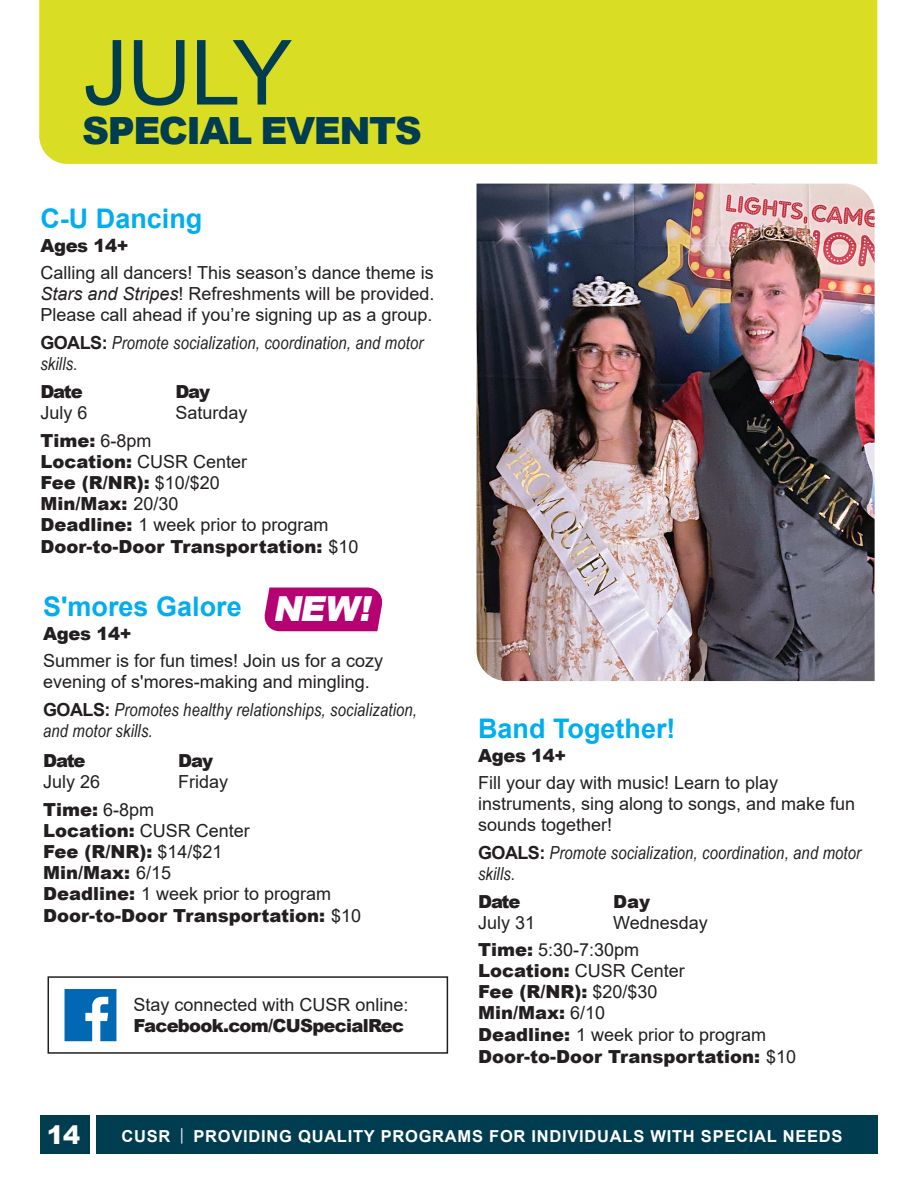
<style>
.page{position:relative;width:918px;height:1188px;background:#fff}
.page>*{position:absolute;margin:0;border:0;box-sizing:border-box;transform-origin:0 0}
.t1{font:90px "Arial";color:#013d51}
.t2{font:900 37.5px "Arial";letter-spacing:-.04em;color:#013d51}
.Program_Title{font:italic 900 34.5px "Arial";color:#fff}
.Program_Description{font:700 27px "Arial";color:#00aeef}
.Program_Description-2{font:900 25.5px "Arial";color:#fff}
.Program_Description-3{font:18px/21px "Arial";color:#231f20}
.Program_Description-4{font:900 18px/21.3px "Arial";color:#231f20}
.Program_Description-5{font:italic 18px/21px "Arial Narrow";letter-spacing:.01em;color:#231f20}
.Program_Description-6{font:700 16.5px "Arial";letter-spacing:.045em;color:#fff}
.s1{font-style:italic}
.s2{font-family:"Arial";font-weight:700;font-style:normal}
.s3{font-weight:400}
.s4{font-weight:900}
.s5{font-family:"Arial Narrow";font-weight:400}
</style>
<div class="page">
<div style="left:264px;top:588px;width:119px;height:43px;background:#b60172"></div>
<div style="left:96px;top:1115px;width:782px;height:39px;background:#013d51"></div>
<div style="left:40px;top:1115px;width:50px;height:39px;background:#013d51"></div>
<div style="left:39px;top:0;width:838px;height:164px;background:#d9dd23"></div>
<img style="left:477px;top:184px;width:398px;height:497px">
<svg style="left:65px;top:989px;width:51px;height:52px"></svg>
<div style="left:48px;top:976px;width:400px;height:78px;border:2px solid #231f20"></div>
<p class="t1" style="left:83px;top:11px;width:211px">JULY</p>
<p class="t2" style="left:82px;top:103px;width:341px">SPECIAL EVENTS</p>
<p class="Program_Description" style="left:40px;top:200px;width:163px">C-U Dancing</p>
<p class="Program_Description-4" style="left:40px;top:235px;width:90px">Ages 14+</p>
<p class="Program_Description-3" style="left:40px;top:263px;width:396px;text-align:justify">Calling all dancers! This season’s dance theme is <span class="s1">Stars and Stripes</span>! Refreshments will be provided.<br>Please call ahead if you’re signing up as a group.</p>
<p class="Program_Description-5" style="left:40px;top:332px;width:385px"><span class="s2">GOALS:</span> Promote socialization, coordination, and motor skills.</p>
<p class="Program_Description-4" style="left:40px;top:380px;width:44px">Date</p>
<p class="Program_Description-4" style="left:175px;top:380px;width:36px">Day</p>
<p class="Program_Description-3" style="left:40px;top:402px;width:49px">July 6</p>
<p class="Program_Description-3" style="left:175px;top:402px;width:74px">Saturday</p>
<p class="Program_Description-4" style="left:40px;top:429px;width:113px">Time: <span class="s3">6-8pm</span></p>
<p class="Program_Description-3" style="left:40px;top:451px;width:208px"><span class="s4">Location:</span> CUSR Center</p>
<p class="Program_Description-4" style="left:40px;top:471px;width:181px">Fee (R/NR): <span class="s3">$10/$20</span></p>
<p class="Program_Description-3" style="left:40px;top:492px;width:290px;line-height:21.6px"><span class="s4">Min/Max:</span> 20/30<br><span class="s4">Deadline:</span> 1 week prior to program</p>
<p class="Program_Description-4" style="left:40px;top:535px;width:320px">Door-to-Door Transportation: <span class="s3">$10</span></p>
<p class="Program_Description" style="left:43px;top:588px;width:200px">S'mores Galore</p>
<p class="Program_Description-4" style="left:43px;top:623px;width:90px">Ages 14+</p>
<p class="Program_Description-3" style="left:43px;top:650px;width:342px">Summer is for fun times! Join us for a cozy evening of s'mores-making and mingling.</p>
<p class="Program_Description-5" style="left:43px;top:699px;width:375px"><span class="s2">GOALS:</span> Promotes healthy relationships, socialization, and motor skills.</p>
<p class="Program_Description-4" style="left:43px;top:749px;width:44px">Date</p>
<p class="Program_Description-4" style="left:178px;top:749px;width:36px">Day</p>
<p class="Program_Description-3" style="left:43px;top:771px;width:59px">July 26</p>
<p class="Program_Description-3" style="left:178px;top:771px;width:52px">Friday</p>
<p class="Program_Description-4" style="left:43px;top:798px;width:113px">Time: <span class="s3">6-8pm</span></p>
<p class="Program_Description-3" style="left:43px;top:820px;width:208px"><span class="s4">Location:</span> CUSR Center</p>
<p class="Program_Description-4" style="left:43px;top:840px;width:181px">Fee (R/NR): <span class="s3">$14/$21</span></p>
<p class="Program_Description-3" style="left:43px;top:862px;width:290px;line-height:21.6px"><span class="s4">Min/Max:</span> 6/15<br><span class="s4">Deadline:</span> 1 week prior to program</p>
<p class="Program_Description-4" style="left:43px;top:904px;width:320px">Door-to-Door Transportation: <span class="s3">$10</span></p>
<p class="Program_Title" style="left:272px;top:584px;width:108px">NEW!</p>
<p class="Program_Description-3" style="left:133px;top:994px;width:277px">Stay connected with CUSR online:<br><span class="s4">Facebook.com/CUSpecialRec</span></p>
<p class="Program_Description" style="left:478px;top:710px;width:199px">Band Together!</p>
<p class="Program_Description-4" style="left:478px;top:745px;width:90px">Ages 14+</p>
<p class="Program_Description-3" style="left:478px;top:772px;width:379px">Fill your day with music! Learn to play instruments, sing along to songs, and make fun sounds together!</p>
<p class="Program_Description-5" style="left:478px;top:842px;width:385px"><span class="s2">GOALS:</span> Promote socialization, coordination, and motor skills.</p>
<p class="Program_Description-4" style="left:478px;top:890px;width:44px">Date</p>
<p class="Program_Description-4" style="left:613px;top:890px;width:39px">Day</p>
<p class="Program_Description-3" style="left:478px;top:912px;width:59px">July 31</p>
<p class="Program_Description-3" style="left:613px;top:912px;width:96px">Wednesday</p>
<p class="Program_Description-4" style="left:478px;top:939px;width:320px">Time: <span class="s3">5:30-7:30pm<br></span>Location: <span class="s3">CUSR Center<br></span>Fee (R/NR): <span class="s3">$20/$30<br></span>Min/Max: <span class="s3">6/10<br></span>Deadline: <span class="s3">1 week prior to program<br></span>Door-to-Door Transportation: <span class="s3">$10</span></p>
<p class="Program_Description-2" style="left:47px;top:1116px;width:35px">14</p>
<p class="Program_Description-6" style="left:122px;top:1124px;width:722px">CUSR <span class="s5">|</span> PROVIDING QUALITY PROGRAMS FOR INDIVIDUALS WITH SPECIAL NEEDS</p>
</div>
